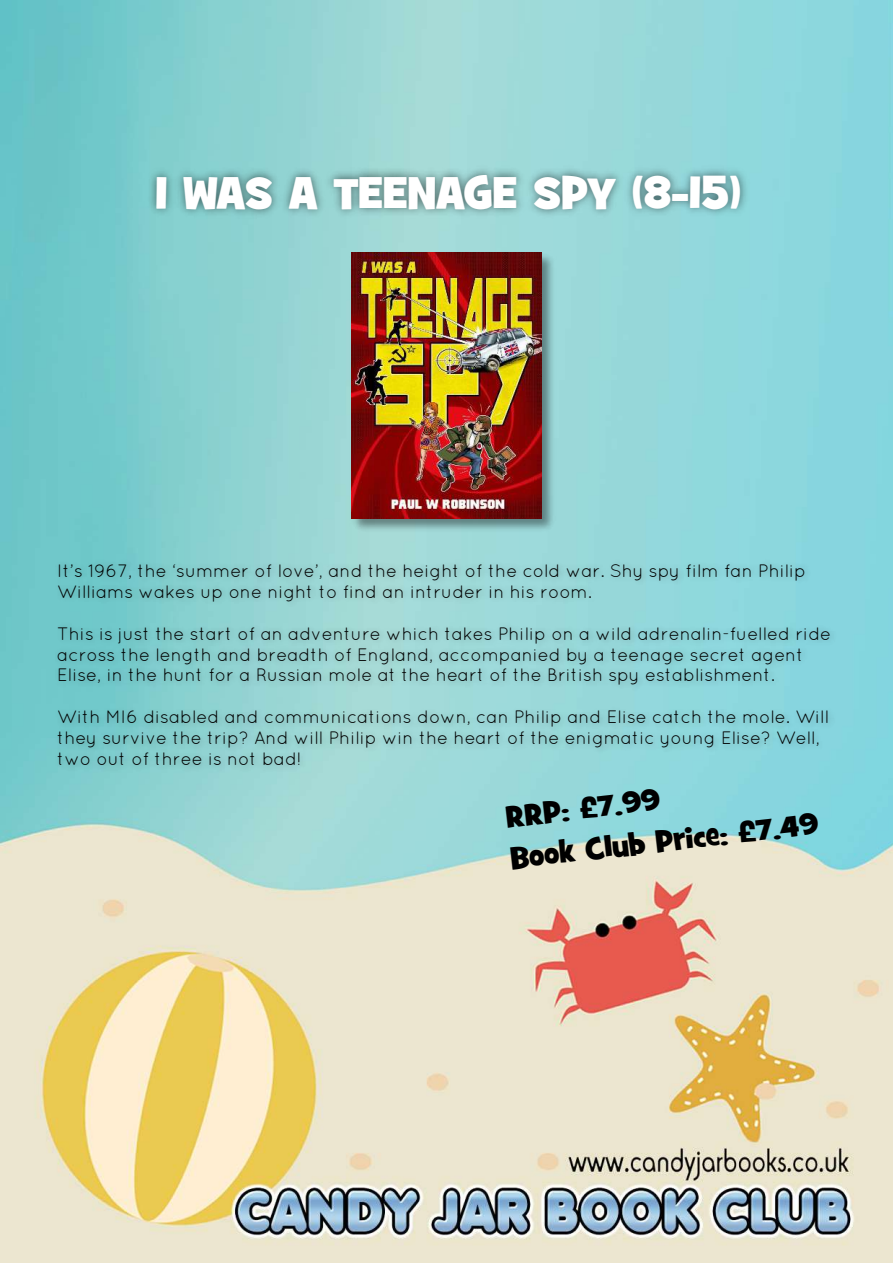
<style>
.page{position:relative;width:893px;height:1263px;background:#fff}
.page>*{position:absolute;margin:0;border:0;box-sizing:border-box;transform-origin:0 0}
.t1{font:45px "Grilled Cheese BTN";color:#fff}
.t2{font:30px/40.8px "Grilled Cheese BTN";color:#000}
.t3{font:18px/21px "Quicksand";color:#000}
</style>
<div class="page">
<img style="left:1px;top:1px;width:892px;height:1262px">
<img style="left:0;top:150px;width:893px;height:199px">
<img style="left:349px;top:250px;width:208px;height:285px">
<img style="left:352px;top:253px;width:189px;height:266px">
<img style="left:49px;top:551px;width:802px;height:257px">
<h1 class="t1" style="left:155px;top:163px;width:587px">I WAS A TEENAGE SPY (8-15)</h1>
<p class="t3" style="left:57px;top:559px;width:750px">It’s 1967, the ‘summer of love’, and the height of the cold war. Shy spy film fan Philip<br>Williams wakes up one night to find an intruder in his room.</p>
<p class="t3" style="left:57px;top:622px;width:775px">This is just the start of an adventure which takes Philip on a wild adrenalin-fuelled ride across the length and breadth of England, accompanied by a teenage secret agent<br>Elise, in the hunt for a Russian mole at the heart of the British spy establishment.</p>
<p class="t3" style="left:57px;top:706px;width:773px">With MI6 disabled and communications down, can Philip and Elise catch the mole. Will they survive the trip? And will Philip win the heart of the enigmatic young Elise? Well, two out of three is not bad!</p>
<h2 class="t2" style="left:504px;top:797px;width:311px;rotate:-6deg">RRP: £7.99<br>Book Club Price: £7.49</h2>
</div>
